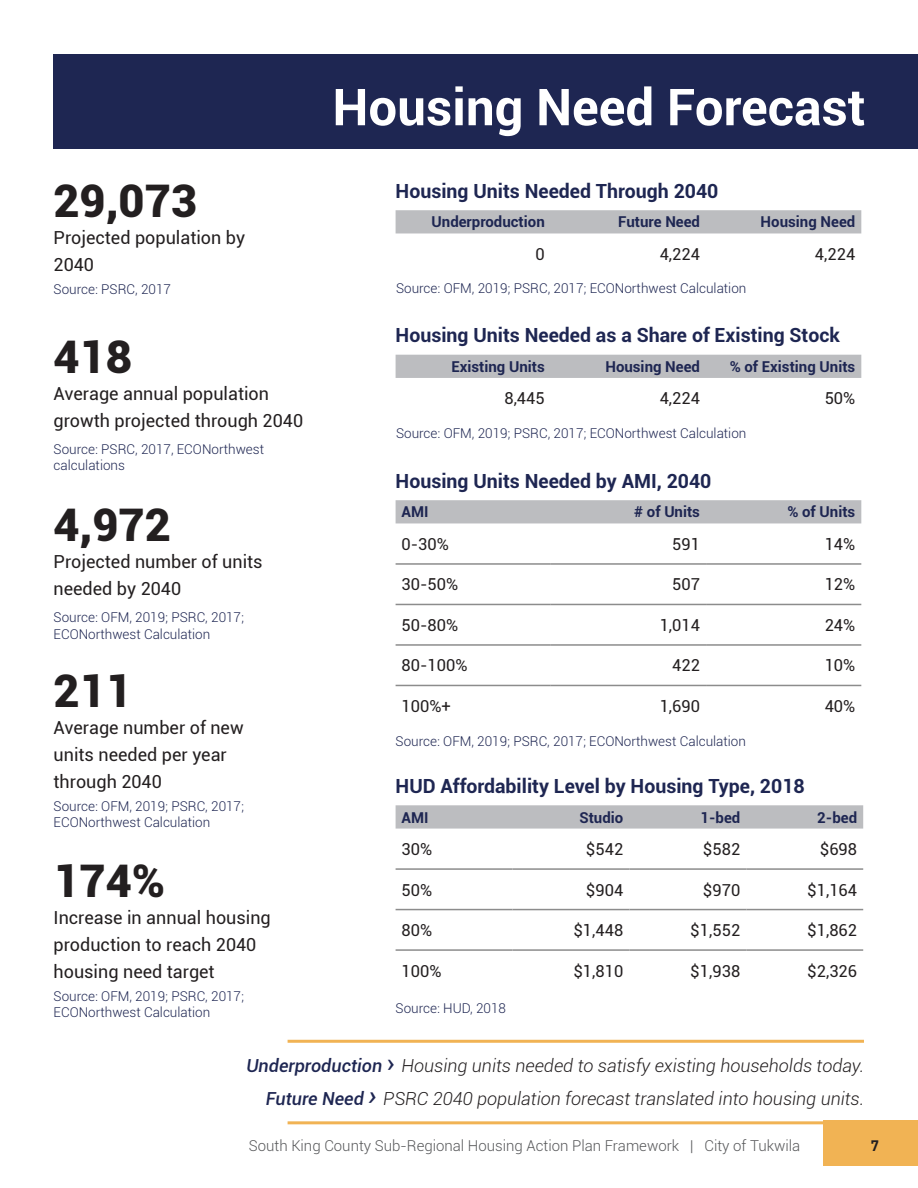
<style>
.page{position:relative;width:918px;height:1188px;background:#fff}
.page>*{position:absolute;margin:0;border:0;box-sizing:border-box;transform-origin:0 0}
.Heading_Title{font:700 51px "Roboto";color:#fff}
.Large_Number_Call_Ou{font:900 45px "Roboto";color:#231f20}
.Document_Header{font:700 19.5px "Roboto";color:#1e2652}
.Large_Number_Call_Ou-2{font:18px/27px "Roboto";color:#231f20}
.Large_Number_Call_Ou-3{font:italic 300 18px "Roboto";color:#231f20}
.t1{font:16.5px "Roboto";color:#231f20}
.t2{font:700 15px "Roboto";color:#1e2652}
.t3{font:300 15px "Roboto";color:#57585a}
.t4{font:700 15px "DIN Pro";color:#231f20}
.Document_Header-2{font:300 13.5px/16.2px "Roboto";color:#1e2652}
.s1{font-weight:500;color:#1e2652}
.s2{font-weight:400;font-style:normal;font-size:27px;color:#1e2652}
.s3{font-weight:500;font-size:27px;color:#1e2652}
</style>
<div class="page">
<div style="left:824px;top:1120px;width:94px;height:46px;background:#f1b354"></div>
<div style="left:54px;top:54px;width:864px;height:94px;background:#1e2652"></div>
<div style="left:396px;top:210px;width:465px;height:23px;background:#bcbdc0"></div>
<div style="left:396px;top:355px;width:465px;height:23px;background:#bcbdc0"></div>
<div style="left:396px;top:500px;width:465px;height:23px;background:#bcbdc0"></div>
<hr style="left:396px;top:563px;width:155px;height:2px;background:#8c8c8c">
<hr style="left:551px;top:563px;width:155px;height:2px;background:#8c8c8c">
<hr style="left:706px;top:563px;width:155px;height:2px;background:#8c8c8c">
<hr style="left:396px;top:604px;width:155px;height:1px;background:#8c8c8c">
<hr style="left:551px;top:604px;width:155px;height:1px;background:#8c8c8c">
<hr style="left:706px;top:604px;width:155px;height:1px;background:#8c8c8c">
<hr style="left:396px;top:644px;width:155px;height:2px;background:#8c8c8c">
<hr style="left:551px;top:644px;width:155px;height:2px;background:#8c8c8c">
<hr style="left:706px;top:644px;width:155px;height:2px;background:#8c8c8c">
<hr style="left:396px;top:685px;width:155px;height:1px;background:#8c8c8c">
<hr style="left:551px;top:685px;width:155px;height:1px;background:#8c8c8c">
<hr style="left:706px;top:685px;width:155px;height:1px;background:#8c8c8c">
<svg style="left:396px;top:805px;width:467px;height:24px;background:#bebec1"></svg>
<hr style="left:396px;top:868px;width:116px;height:2px;background:#8c8c8c">
<hr style="left:512px;top:868px;width:117px;height:2px;background:#8c8c8c">
<hr style="left:629px;top:868px;width:117px;height:2px;background:#8c8c8c">
<hr style="left:746px;top:868px;width:117px;height:2px;background:#8c8c8c">
<hr style="left:396px;top:909px;width:116px;height:1px;background:#8c8c8c">
<hr style="left:512px;top:909px;width:117px;height:1px;background:#8c8c8c">
<hr style="left:629px;top:909px;width:117px;height:1px;background:#8c8c8c">
<hr style="left:746px;top:909px;width:117px;height:1px;background:#8c8c8c">
<hr style="left:396px;top:949px;width:116px;height:2px;background:#8c8c8c">
<hr style="left:512px;top:949px;width:117px;height:2px;background:#8c8c8c">
<hr style="left:629px;top:949px;width:117px;height:2px;background:#8c8c8c">
<hr style="left:746px;top:949px;width:117px;height:2px;background:#8c8c8c">
<hr style="left:288px;top:1040px;width:576px;height:3px;background:#f1b354">
<hr style="left:288px;top:1121px;width:576px;height:3px;background:#f1b354">
<p class="Large_Number_Call_Ou" style="left:54px;top:169px;width:145px">29,073</p>
<p class="Large_Number_Call_Ou-2" style="left:54px;top:223px;width:193px">Projected population by<br>2040</p>
<p class="Document_Header-2" style="left:54px;top:280px;width:119px">Source: PSRC, 2017</p>
<p class="Large_Number_Call_Ou" style="left:54px;top:325px;width:80px">418</p>
<p class="Large_Number_Call_Ou-2" style="left:54px;top:379px;width:251px">Average annual population growth projected through 2040</p>
<p class="Document_Header-2" style="left:54px;top:440px;width:212px">Source: PSRC, 2017, ECONorthwest calculations</p>
<p class="Large_Number_Call_Ou" style="left:54px;top:493px;width:119px">4,972</p>
<p class="Large_Number_Call_Ou-2" style="left:54px;top:547px;width:211px">Projected number of units needed by 2040</p>
<p class="Document_Header-2" style="left:54px;top:609px;width:192px">Source: OFM, 2019; PSRC, 2017;<br>ECONorthwest Calculation</p>
<p class="Large_Number_Call_Ou" style="left:54px;top:659px;width:80px">211</p>
<p class="Large_Number_Call_Ou-2" style="left:54px;top:714px;width:192px">Average number of new units needed per year through 2040</p>
<p class="Document_Header-2" style="left:54px;top:798px;width:192px">Source: OFM, 2019; PSRC, 2017;<br>ECONorthwest Calculation</p>
<p class="Large_Number_Call_Ou" style="left:54px;top:850px;width:113px">174%</p>
<p class="Large_Number_Call_Ou-2" style="left:54px;top:904px;width:219px">Increase in annual housing production to reach 2040 housing need target</p>
<p class="Document_Header-2" style="left:54px;top:988px;width:192px">Source: OFM, 2019; PSRC, 2017;<br>ECONorthwest Calculation</p>
<p class="Heading_Title" style="left:332px;top:71px;width:535px">Housing Need Forecast</p>
<p class="Document_Header" style="left:396px;top:177px;width:324px">Housing Units Needed Through 2040</p>
<p class="t2" style="left:432px;top:212px;width:115px">Underproduction</p>
<p class="t2" style="left:618px;top:212px;width:83px">Future Need</p>
<p class="t2" style="left:761px;top:212px;width:96px">Housing Need</p>
<p class="t1" style="left:536px;top:243px;width:11px">0</p>
<p class="t1" style="left:660px;top:243px;width:42px">4,224</p>
<p class="t1" style="left:815px;top:243px;width:42px">4,224</p>
<p class="Document_Header-2" style="left:396px;top:280px;width:352px">Source: OFM, 2019; PSRC, 2017; ECONorthwest Calculation</p>
<p class="Document_Header" style="left:396px;top:321px;width:446px">Housing Units Needed as a Share of Existing Stock</p>
<p class="t2" style="left:451px;top:356px;width:95px">Existing Units</p>
<p class="t2" style="left:605px;top:356px;width:96px">Housing Need</p>
<p class="t2" style="left:730px;top:356px;width:127px">% of Existing Units</p>
<p class="t1" style="left:504px;top:387px;width:42px">8,445</p>
<p class="t1" style="left:660px;top:387px;width:42px">4,224</p>
<p class="t1" style="left:825px;top:387px;width:32px">50%</p>
<p class="Document_Header-2" style="left:396px;top:425px;width:352px">Source: OFM, 2019; PSRC, 2017; ECONorthwest Calculation</p>
<p class="Document_Header" style="left:396px;top:467px;width:317px">Housing Units Needed by AMI, 2040</p>
<p class="t2" style="left:402px;top:502px;width:28px">AMI</p>
<p class="t2" style="left:634px;top:502px;width:67px"># of Units</p>
<p class="t2" style="left:787px;top:502px;width:69px">% of Units</p>
<p class="t1" style="left:402px;top:532px;width:49px">0-30%</p>
<p class="t1" style="left:672px;top:532px;width:29px">591</p>
<p class="t1" style="left:825px;top:532px;width:32px">14%</p>
<p class="t1" style="left:402px;top:573px;width:58px">30-50%</p>
<p class="t1" style="left:672px;top:573px;width:29px">507</p>
<p class="t1" style="left:825px;top:573px;width:32px">12%</p>
<p class="t1" style="left:402px;top:613px;width:58px">50-80%</p>
<p class="t1" style="left:660px;top:613px;width:42px">1,014</p>
<p class="t1" style="left:825px;top:613px;width:32px">24%</p>
<p class="t1" style="left:402px;top:654px;width:67px">80-100%</p>
<p class="t1" style="left:672px;top:654px;width:29px">422</p>
<p class="t1" style="left:825px;top:654px;width:32px">10%</p>
<p class="t1" style="left:402px;top:694px;width:51px">100%+</p>
<p class="t1" style="left:660px;top:694px;width:42px">1,690</p>
<p class="t1" style="left:825px;top:694px;width:32px">40%</p>
<p class="Document_Header-2" style="left:396px;top:732px;width:352px">Source: OFM, 2019; PSRC, 2017; ECONorthwest Calculation</p>
<p class="Document_Header" style="left:396px;top:772px;width:411px">HUD Affordability Level by Housing Type, 2018</p>
<p class="t2" style="left:402px;top:807px;width:28px">AMI</p>
<p class="t2" style="left:579px;top:807px;width:45px">Studio</p>
<p class="t2" style="left:700px;top:807px;width:41px">1-bed</p>
<p class="t2" style="left:817px;top:807px;width:41px">2-bed</p>
<p class="t1" style="left:402px;top:838px;width:32px">30%</p>
<p class="t1" style="left:586px;top:838px;width:39px">$542</p>
<p class="t1" style="left:703px;top:838px;width:39px">$582</p>
<p class="t1" style="left:820px;top:838px;width:39px">$698</p>
<p class="t1" style="left:402px;top:878px;width:32px">50%</p>
<p class="t1" style="left:586px;top:878px;width:39px">$904</p>
<p class="t1" style="left:703px;top:878px;width:39px">$970</p>
<p class="t1" style="left:807px;top:878px;width:52px">$1,164</p>
<p class="t1" style="left:402px;top:919px;width:32px">80%</p>
<p class="t1" style="left:573px;top:919px;width:52px">$1,448</p>
<p class="t1" style="left:690px;top:919px;width:52px">$1,552</p>
<p class="t1" style="left:807px;top:919px;width:52px">$1,862</p>
<p class="t1" style="left:402px;top:959px;width:41px">100%</p>
<p class="t1" style="left:573px;top:959px;width:52px">$1,810</p>
<p class="t1" style="left:690px;top:959px;width:52px">$1,938</p>
<p class="t1" style="left:807px;top:959px;width:52px">$2,326</p>
<p class="Document_Header-2" style="left:396px;top:1000px;width:112px">Source: HUD, 2018</p>
<p class="Large_Number_Call_Ou-3" style="left:246px;top:1053px;width:619px"><span class="s1">Underproduction</span> <span class="s2">›</span> Housing units needed to satisfy existing households today.</p>
<p class="Large_Number_Call_Ou-3" style="left:266px;top:1086px;width:600px"><span class="s1">Future Need</span> <span class="s3">›</span> PSRC 2040 population forecast translated into housing units.</p>
<p class="t3" style="left:249px;top:1136px;width:553px">South King County Sub-Regional Housing Action Plan Framework | City of Tukwila</p>
<p class="t4" style="left:871px;top:1136px;width:10px">7</p>
</div>
